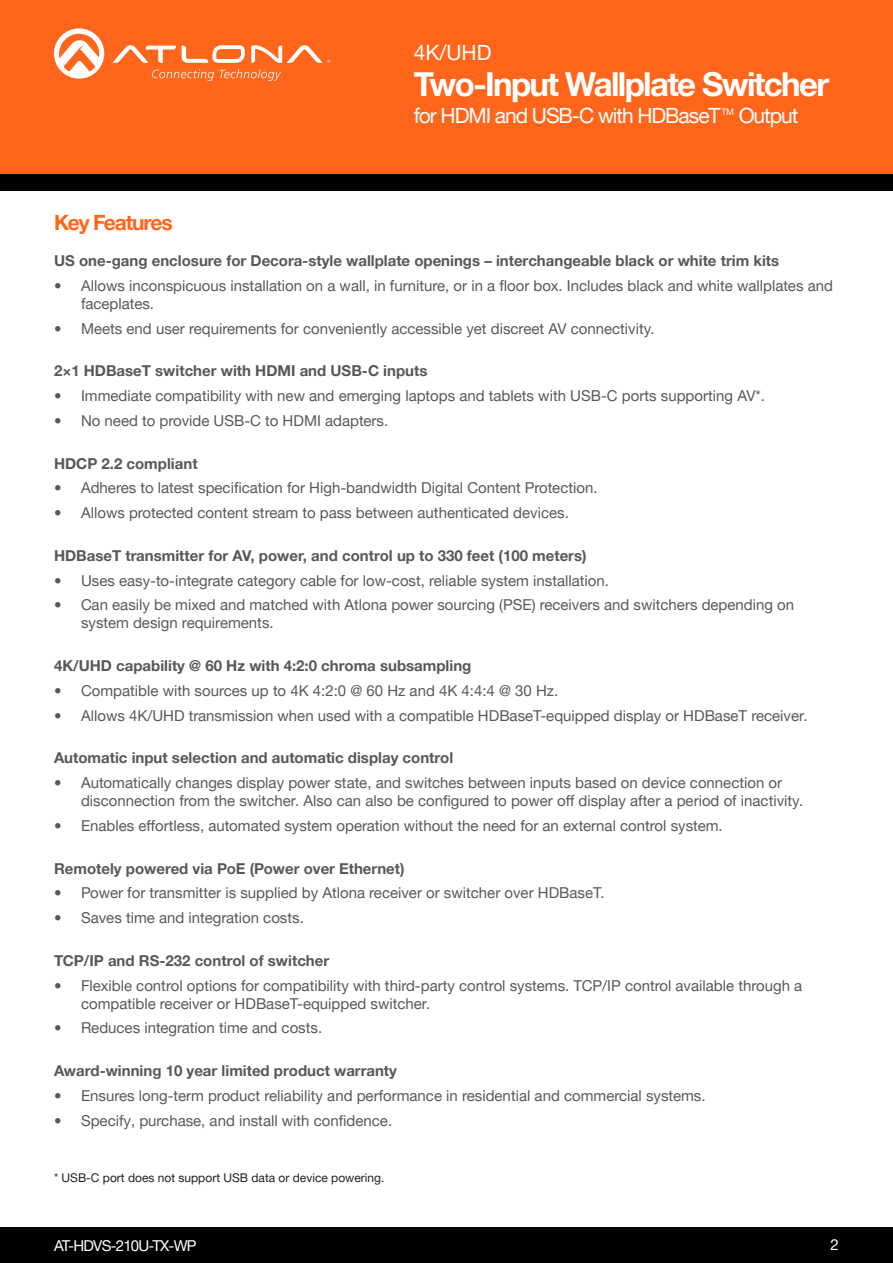
<style>
.page{position:relative;width:893px;height:1263px;background:#fff}
.page>*{position:absolute;margin:0;border:0;box-sizing:border-box;transform-origin:0 0}
.t1{font:700 33px "Helvetica Neue LTW1 G";letter-spacing:-.05em;color:#fff}
.t2{font:21px "Helvetica Neue LTW1 G";letter-spacing:-.05em;color:#fff}
.Product_Type_First_P{font:700 21px "Helvetica Neue LTW1 G";letter-spacing:-.05em;color:#ff661c}
.t3{font:15px/18px "Helvetica Neue LTW1 G";color:#57585a}
.General_Text_Bold_Wa{font:700 15px "Helvetica Neue LTW1 G";color:#57585a}
.Bullets{font:700 15px "Helvetica Neue LTW1 G";color:#57585a}
.t4{font:15px "Helvetica Neue LTW1 G";letter-spacing:-.05em;color:#fff}
.Bullets-2{font:12px "Helvetica Neue LTW1 G";color:#231f20}
.t5{font:9px "Helvetica Neue LTW1 G";color:#fff}
</style>
<div class="page">
<div style="left:0;top:1227px;width:893px;height:36px;background:#000"></div>
<div style="left:0;top:0;width:893px;height:174px;background:#ff661c"></div>
<div style="left:0;top:174px;width:893px;height:17px;background:#000"></div>
<svg style="left:182px;top:45px;width:63px;height:18px"></svg>
<svg style="left:113px;top:45px;width:63px;height:18px"></svg>
<svg style="left:251px;top:45px;width:79px;height:18px"></svg>
<svg style="left:54px;top:28px;width:50px;height:51px"></svg>
<svg style="left:152px;top:69px;width:129px;height:12px"></svg>
<h2 class="t2" style="left:414px;top:39px;width:79px">4K/UHD</h2>
<h1 class="t1" style="left:414px;top:63px;width:417px">Two-Input Wallplate Switcher</h1>
<h2 class="t2" style="left:414px;top:103px;width:386px">for HDMI and USB-C with HDBaseT Output</h2>
<p class="t5" style="left:721px;top:106px;width:14px">TM</p>
<p class="Product_Type_First_P" style="left:54px;top:209px;width:120px">Key Features</p>
<p class="General_Text_Bold_Wa" style="left:54px;top:251px;width:727px">US one-gang enclosure for Decora-style wallplate openings – interchangeable black or white trim kits</p>
<p class="t3" style="left:81px;top:276px;width:753px;text-indent:-27px">• Allows inconspicuous installation on a wall, in furniture, or in a floor box. Includes black and white wallplates and faceplates.</p>
<p class="t3" style="left:54px;top:319px;width:602px">• Meets end user requirements for conveniently accessible yet discreet AV connectivity.</p>
<p class="General_Text_Bold_Wa" style="left:54px;top:362px;width:375px">2×1 HDBaseT switcher with HDMI and USB-C inputs</p>
<p class="t3" style="left:54px;top:387px;width:712px">• Immediate compatibility with new and emerging laptops and tablets with USB-C ports supporting AV*.</p>
<p class="t3" style="left:54px;top:411px;width:336px">• No need to provide USB-C to HDMI adapters.</p>
<p class="General_Text_Bold_Wa" style="left:54px;top:454px;width:145px">HDCP 2.2 compliant</p>
<p class="t3" style="left:54px;top:479px;width:545px">• Adheres to latest specification for High-bandwidth Digital Content Protection.</p>
<p class="t3" style="left:54px;top:504px;width:516px">• Allows protected content stream to pass between authenticated devices.</p>
<p class="General_Text_Bold_Wa" style="left:54px;top:546px;width:534px">HDBaseT transmitter for AV, power, and control up to 330 feet (100 meters)</p>
<p class="t3" style="left:54px;top:571px;width:557px">• Uses easy-to-integrate category cable for low-cost, reliable system installation.</p>
<p class="t3" style="left:81px;top:596px;width:715px;text-indent:-27px">• Can easily be mixed and matched with Atlona power sourcing (PSE) receivers and switchers depending on system design requirements.</p>
<p class="Bullets" style="left:54px;top:656px;width:419px">4K/UHD capability @ 60 Hz with 4:2:0 chroma subsampling</p>
<p class="t3" style="left:54px;top:681px;width:506px">• Compatible with sources up to 4K 4:2:0 @ 60 Hz and 4K 4:4:4 @ 30 Hz.</p>
<p class="t3" style="left:54px;top:706px;width:755px">• Allows 4K/UHD transmission when used with a compatible HDBaseT-equipped display or HDBaseT receiver.</p>
<p class="General_Text_Bold_Wa" style="left:54px;top:749px;width:401px">Automatic input selection and automatic display control</p>
<p class="t3" style="left:81px;top:774px;width:724px;text-indent:-27px">• Automatically changes display power state, and switches between inputs based on device connection or disconnection from the switcher. Also can also be configured to power off display after a period of inactivity.</p>
<p class="t3" style="left:54px;top:816px;width:670px">• Enables effortless, automated system operation without the need for an external control system.</p>
<p class="General_Text_Bold_Wa" style="left:54px;top:859px;width:352px">Remotely powered via PoE (Power over Ethernet)</p>
<p class="t3" style="left:54px;top:884px;width:552px">• Power for transmitter is supplied by Atlona receiver or switcher over HDBaseT.</p>
<p class="t3" style="left:54px;top:909px;width:251px">• Saves time and integration costs.</p>
<p class="General_Text_Bold_Wa" style="left:54px;top:951px;width:277px">TCP/IP and RS-232 control of switcher</p>
<p class="t3" style="left:81px;top:976px;width:723px;text-indent:-27px">• Flexible control options for compatibility with third-party control systems. TCP/IP control available through a compatible receiver or HDBaseT-equipped switcher.</p>
<p class="t3" style="left:54px;top:1019px;width:270px">• Reduces integration time and costs.</p>
<p class="General_Text_Bold_Wa" style="left:54px;top:1061px;width:344px">Award-winning 10 year limited product warranty</p>
<p class="t3" style="left:54px;top:1086px;width:653px">• Ensures long-term product reliability and performance in residential and commercial systems.</p>
<p class="t3" style="left:54px;top:1111px;width:340px">• Specify, purchase, and install with confidence.</p>
<p class="Bullets-2" style="left:54px;top:1170px;width:332px">* USB-C port does not support USB data or device powering.</p>
<p class="t4" style="left:54px;top:1236px;width:144px">AT-HDVS-210U-TX-WP</p>
<p class="t4" style="left:831px;top:1235px;width:10px">2</p>
</div>
